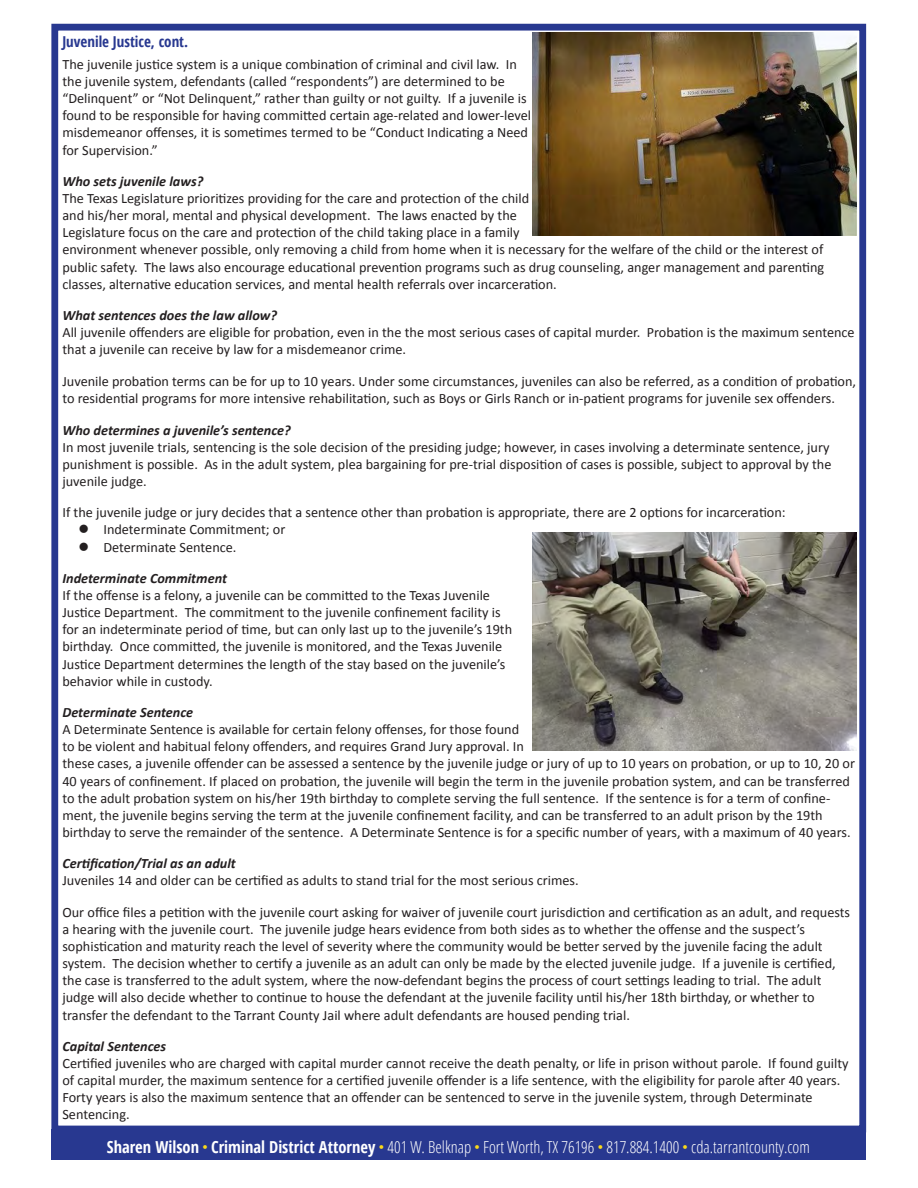
<style>
.page{position:relative;width:918px;height:1188px;background:#fff}
.page>*{position:absolute;margin:0;border:0;box-sizing:border-box;transform-origin:0 0}
.t1{font:300 condensed 16.5px "Open Sans";color:#fff}
.t2{font:700 condensed 15px "Open Sans";color:#283890}
.t3{font:14.25px/17.1px "Calibri";color:#231f20}
.t4{font:italic 700 14.25px "Calibri";color:#231f20}
.s1{font-weight:700}
</style>
<div class="page">
<div style="left:52px;top:1129px;width:814px;height:31px;background:#283890"></div>
<div style="left:51px;top:24px;width:815px;height:1108px;border:7px solid #283890"></div>
<img style="left:532px;top:533px;width:324px;height:218px">
<img style="left:532px;top:32px;width:324px;height:203px">
<p class="t2" style="left:62px;top:31px;width:127px">Juvenile Justice, cont.</p>
<p class="t3" style="left:62px;top:56px;width:470px">The juvenile justice system is a unique combination of criminal and civil law. In the juvenile system, defendants (called “respondents”) are determined to be “Delinquent” or “Not Delinquent,” rather than guilty or not guilty. If a juvenile is found to be responsible for having committed certain age-related and lower-level misdemeanor offenses, it is sometimes termed to be “Conduct Indicating a Need for Supervision.”</p>
<p class="t4" style="left:62px;top:172px;width:142px">Who sets juvenile laws?</p>
<p class="t3" style="left:62px;top:190px;width:763px">The Texas Legislature prioritizes providing for the care and protection of the child<br>and his/her moral, mental and physical development. The laws enacted by the<br>Legislature focus on the care and protection of the child taking place in a family<br>environment whenever possible, only removing a child from home when it is necessary for the welfare of the child or the interest of public safety. The laws also encourage educational prevention programs such as drug counseling, anger management and parenting classes, alternative education services, and mental health referrals over incarceration.</p>
<p class="t4" style="left:62px;top:306px;width:216px">What sentences does the law allow?</p>
<p class="t3" style="left:62px;top:324px;width:794px">All juvenile offenders are eligible for probation, even in the the most serious cases of capital murder. Probation is the maximum sentence that a juvenile can receive by law for a misdemeanor crime.</p>
<p class="t3" style="left:62px;top:373px;width:795px">Juvenile probation terms can be for up to 10 years. Under some circumstances, juveniles can also be referred, as a condition of probation, to residential programs for more intensive rehabilitation, such as Boys or Girls Ranch or in-patient programs for juvenile sex offenders.</p>
<p class="t4" style="left:62px;top:421px;width:230px">Who determines a juvenile’s sentence?</p>
<p class="t3" style="left:62px;top:438px;width:771px">In most juvenile trials, sentencing is the sole decision of the presiding judge; however, in cases involving a determinate sentence, jury punishment is possible. As in the adult system, plea bargaining for pre-trial disposition of cases is possible, subject to approval by the juvenile judge.</p>
<p class="t3" style="left:62px;top:504px;width:725px">If the juvenile judge or jury decides that a sentence other than probation is appropriate, there are 2 options for incarceration:</p>
<p class="t3" style="left:79px;top:521px;width:208px">● Indeterminate Commitment; or</p>
<p class="t3" style="left:79px;top:538px;width:160px">● Determinate Sentence.</p>
<p class="t4" style="left:62px;top:569px;width:166px">Indeterminate Commitment</p>
<p class="t3" style="left:62px;top:587px;width:451px">If the offense is a felony, a juvenile can be committed to the Texas Juvenile Justice Department. The commitment to the juvenile confinement facility is for an indeterminate period of time, but can only last up to the juvenile’s 19th birthday. Once committed, the juvenile is monitored, and the Texas Juvenile Justice Department determines the length of the stay based on the juvenile’s behavior while in custody.</p>
<p class="t4" style="left:62px;top:703px;width:132px">Determinate Sentence</p>
<p class="t3" style="left:62px;top:721px;width:794px">A Determinate Sentence is available for certain felony offenses, for those found<br>to be violent and habitual felony offenders, and requires Grand Jury approval. In<br>these cases, a juvenile offender can be assessed a sentence by the juvenile judge or jury of up to 10 years on probation, or up to 10, 20 or 40 years of confinement. If placed on probation, the juvenile will begin the term in the juvenile probation system, and can be transferred to the adult probation system on his/her 19th birthday to complete serving the full sentence. If the sentence is for a term of confine&shy;ment, the juvenile begins serving the term at the juvenile confinement facility, and can be transferred to an adult prison by the 19th birthday to serve the remainder of the sentence. A Determinate Sentence is for a specific number of years, with a maximum of 40 years.</p>
<p class="t4" style="left:62px;top:855px;width:175px">Certification/Trial as an adult</p>
<p class="t3" style="left:62px;top:872px;width:518px">Juveniles 14 and older can be certified as adults to stand trial for the most serious crimes.</p>
<p class="t3" style="left:62px;top:904px;width:789px">Our office files a petition with the juvenile court asking for waiver of juvenile court jurisdiction and certification as an adult, and requests a hearing with the juvenile court. The juvenile judge hears evidence from both sides as to whether the offense and the suspect’s sophistication and maturity reach the level of severity where the community would be better served by the juvenile facing the adult system. The decision whether to certify a juvenile as an adult can only be made by the elected juvenile judge. If a juvenile is certified, the case is transferred to the adult system, where the now-defendant begins the process of court settings leading to trial. The adult judge will also decide whether to continue to house the defendant at the juvenile facility until his/her 18th birthday, or whether to transfer the defendant to the Tarrant County Jail where adult defendants are housed pending trial.</p>
<p class="t4" style="left:62px;top:1037px;width:105px">Capital Sentences</p>
<p class="t3" style="left:62px;top:1055px;width:788px">Certified juveniles who are charged with capital murder cannot receive the death penalty, or life in prison without parole. If found guilty of capital murder, the maximum sentence for a certified juvenile offender is a life sentence, with the eligibility for parole after 40 years.<br>Forty years is also the maximum sentence that an offender can be sentenced to serve in the juvenile system, through Determinate Sentencing.</p>
<p class="t1" style="left:107px;top:1136px;width:705px"><span class="s1">Sharen Wilson Criminal District Attorney</span> 401 W. Belknap Fort Worth, TX 76196 817.884.1400 cda.tarrantcounty.com</p>
</div>
